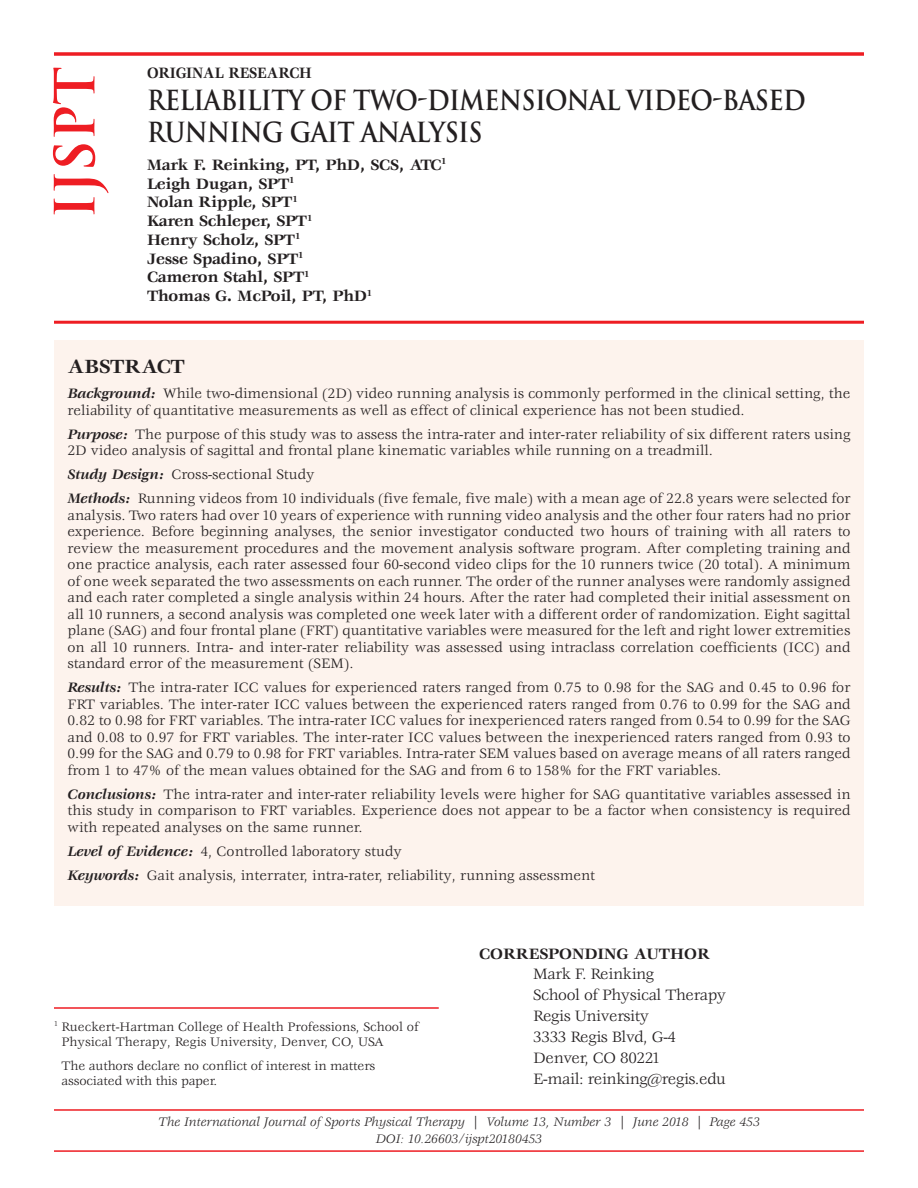
<style>
.page{position:relative;width:918px;height:1188px;background:#fff}
.page>*{position:absolute;margin:0;border:0;box-sizing:border-box;transform-origin:0 0}
.t1{font:700 54px "Trajan Pro";color:#ee1d23}
.t2{font:700 27px/32.2px "Trajan Pro";letter-spacing:-.025em;color:#231f20;scale:.9 1}
.t3{font:700 21px "Veljovic Std";color:#231f20}
.t4{font:700 16.5px/18.8px "Veljovic Std";letter-spacing:-.01em;color:#231f20}
.t5{font:16.5px/21px "Veljovic Std";letter-spacing:-.02em;color:#231f20}
.t6{font:700 16.5px "Veljovic Std";letter-spacing:-.01em;color:#231f20;scale:.9 1}
.t7{font:15px/16.5px "Veljovic Std";color:#231f20}
.t8{font:13.5px/15px "Veljovic Std";color:#231f20}
.t9{font:italic 13.5px/16.5px "Veljovic Std";color:#231f20;text-align:center}
.s1{font-weight:700;font-style:italic}
</style>
<div class="page">
<div style="left:54px;top:341px;width:810px;height:565px;background:#fdf3ed"></div>
<svg style="left:54px;top:52px;width:810px;height:4px;background:#ef383e"></svg>
<hr style="left:54px;top:1007px;width:385px;height:2px;background:#ee1d23">
<hr style="left:54px;top:321px;width:810px;height:3px;background:#ee1d23">
<hr style="left:54px;top:1109px;width:810px;height:2px;background:#ee1d23">
<hr style="left:54px;top:1150px;width:810px;height:2px;background:#ee1d23">
<h1 class="t1" style="left:44px;top:219px;width:154px;rotate:-90deg">IJSPT</h1>
<p class="t6" style="left:147px;top:66px;width:185px">ORIGINAL RESEARCH</p>
<h2 class="t2" style="left:147px;top:84px;width:734px">RELIABILITY OF TWO-DIMENSIONAL VIDEO-BASED<br>RUNNING GAIT ANALYSIS</h2>
<p class="t4" style="left:147px;top:156px;width:301px">Mark F. Reinking, PT, PhD, SCS, ATC<sup>1<br></sup>Leigh Dugan, SPT<sup>1<br></sup>Nolan Ripple, SPT<sup>1<br></sup>Karen Schleper, SPT<sup>1<br></sup>Henry Scholz, SPT<sup>1<br></sup>Jesse Spadino, SPT<sup>1<br></sup>Cameron Stahl, SPT<sup>1<br></sup>Thomas G. McPoil, PT, PhD<sup>1</sup></p>
<h3 class="t3" style="left:68px;top:358px;width:119px">ABSTRACT</h3>
<p class="t7" style="left:68px;top:386px;width:785px"><span class="s1">Background:</span> While two-dimensional (2D) video running analysis is commonly performed in the clinical setting, the reliability of quantitative measurements as well as effect of clinical experience has not been studied.</p>
<p class="t7" style="left:68px;top:427px;width:785px"><span class="s1">Purpose:</span> The purpose of this study was to assess the intra-rater and inter-rater reliability of six different raters using<br>2D video analysis of sagittal and frontal plane kinematic variables while running on a treadmill.</p>
<p class="t7" style="left:68px;top:463px;width:785px;line-height:24px"><span class="s1">Study Design:</span> Cross-sectional Study<br><span class="s1">Methods:</span> Running videos from 10 individuals (five female, five male) with a mean age of 22.8 years were selected for</p>
<p class="t7" style="left:68px;top:508px;width:785px;text-align:justify">analysis. Two raters had over 10 years of experience with running video analysis and the other four raters had no prior experience. Before beginning analyses, the senior investigator conducted two hours of training with all raters to review the measurement procedures and the movement analysis software program. After completing training and one practice analysis, each rater assessed four 60-second video clips for the 10 runners twice (20 total). A minimum of one week separated the two assessments on each runner. The order of the runner analyses were randomly assigned and each rater completed a single analysis within 24 hours. After the rater had completed their initial assessment on all 10 runners, a second analysis was completed one week later with a different order of randomization. Eight sagittal plane (SAG) and four frontal plane (FRT) quantitative variables were measured for the left and right lower extremities on all 10 runners. Intra- and inter-rater reliability was assessed using intraclass correlation coefficients (ICC) and standard error of the measurement (SEM).</p>
<p class="t7" style="left:68px;top:680px;width:785px;text-align:justify"><span class="s1">Results:</span> The intra-rater ICC values for experienced raters ranged from 0.75 to 0.98 for the SAG and 0.45 to 0.96 for FRT variables. The inter-rater ICC values between the experienced raters ranged from 0.76 to 0.99 for the SAG and 0.82 to 0.98 for FRT variables. The intra-rater ICC values for inexperienced raters ranged from 0.54 to 0.99 for the SAG and 0.08 to 0.97 for FRT variables. The inter-rater ICC values between the inexperienced raters ranged from 0.93 to 0.99 for the SAG and 0.79 to 0.98 for FRT variables. Intra-rater SEM values based on average means of all raters ranged from 1 to 47% of the mean values obtained for the SAG and from 6 to 158% for the FRT variables.</p>
<p class="t7" style="left:68px;top:787px;width:785px;text-align:justify"><span class="s1">Conclusions:</span> The intra-rater and inter-rater reliability levels were higher for SAG quantitative variables assessed in this study in comparison to FRT variables. Experience does not appear to be a factor when consistency is required with repeated analyses on the same runner.</p>
<p class="t7" style="left:68px;top:840px;width:529px;line-height:24px"><span class="s1">Level of Evidence:</span> 4, Controlled laboratory study<br><span class="s1">Keywords:</span> Gait analysis, interrater, intra-rater, reliability, running assessment</p>
<p class="t4" style="left:479px;top:945px;width:232px">CORRESPONDING AUTHOR</p>
<p class="t5" style="left:533px;top:965px;width:194px">Mark F. Reinking<br>School of Physical Therapy<br>Regis University<br>3333 Regis Blvd, G-4<br>Denver, CO 80221<br>E-mail: reinking@regis.edu</p>
<p class="t9" style="left:158px;top:1115px;width:603px">The International Journal of Sports Physical Therapy | Volume 13, Number 3 | June 2018 | Page 453<br>DOI: 10.26603/ijspt20180453</p>
<p class="t8" style="left:62px;top:1020px;width:359px;text-indent:-8px"><sup>1</sup> Rueckert-Hartman College of Health Professions, School of<br>Physical Therapy, Regis University, Denver, CO, USA</p>
<p class="t8" style="left:62px;top:1059px;width:315px">The authors declare no conflict of interest in matters associated with this paper.</p>
</div>
